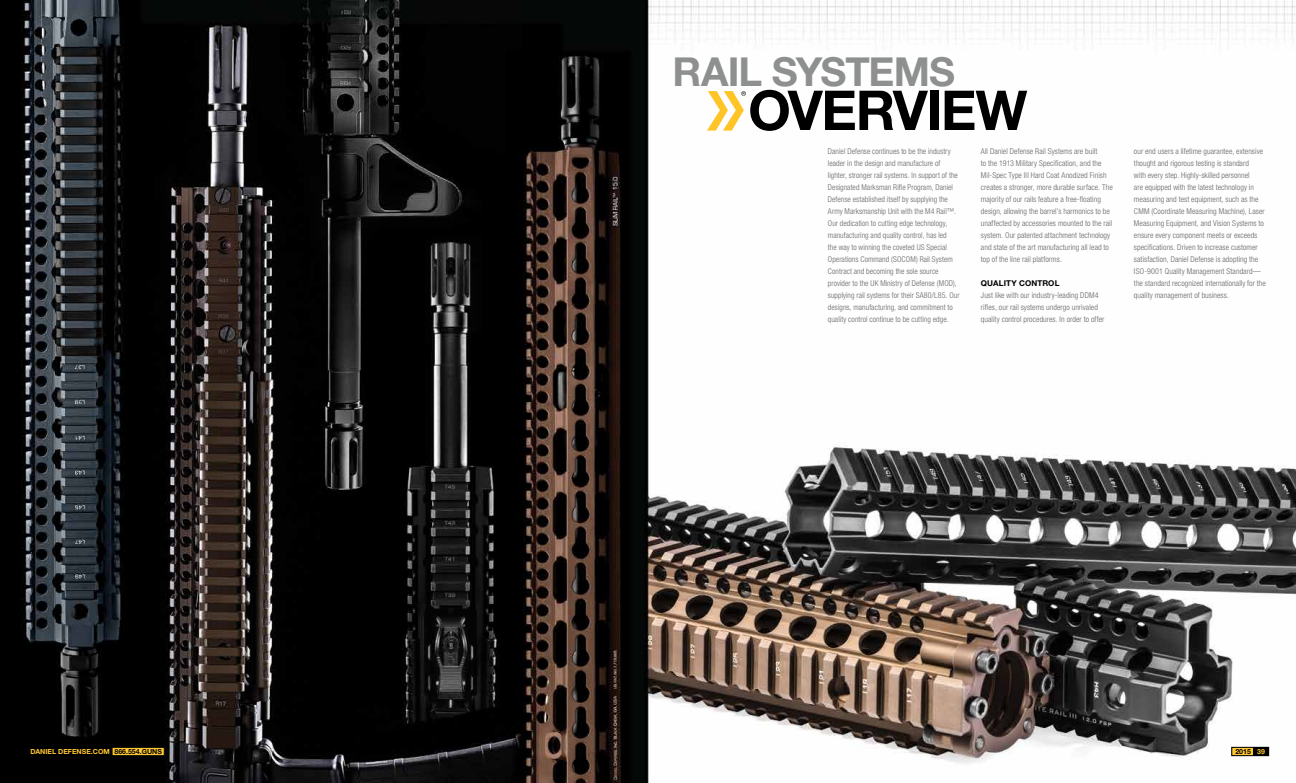
<style>
.page{position:relative;width:1296px;height:783px;background:#fff}
.page>*{position:absolute;margin:0;border:0;box-sizing:border-box;transform-origin:0 0}
.t1{font:700 55px "Helvetica Neue LT Std";letter-spacing:-.025em;color:#000}
.t2{font:700 40px "Helvetica Neue LT Std";letter-spacing:-.025em;color:#8e9090}
.t3{font:300 condensed 8px/12px "Helvetica Neue LT Std";letter-spacing:.01em;color:#636466}
.t4{font:700 8px "Helvetica Neue LT Std";letter-spacing:.015em;color:#000}
.t5{font:700 7px "Helvetica Neue LT Std";color:#ffc832}
.t6{font:700 7px "Helvetica Neue LT Std";color:#000}
.s1{color:#000}
.s2{color:#ffc832}
</style>
<div class="page">
<img style="left:0;top:0;width:1296px;height:783px">
<svg style="left:707px;top:91px;width:39px;height:40px"></svg>
<div style="left:1232px;top:747px;width:23px;height:9px;background:#ffc832"></div>
<div style="left:1231px;top:747px;width:38px;height:9px;border:1px solid #000"></div>
<div style="left:1254px;top:747px;width:15px;height:9px;background:#000"></div>
<div style="left:27px;top:747px;width:137px;height:9px;background:#ffc832"></div>
<div style="left:27px;top:747px;width:138px;height:9px;border:1px solid #000"></div>
<div style="left:27px;top:747px;width:85px;height:9px;background:#000"></div>
<h2 class="t2" style="left:672px;top:47px;width:284px">RAIL SYSTEMS</h2>
<h1 class="t1" style="left:748px;top:76px;width:281px">OVERVIEW</h1>
<p class="t3" style="left:828px;top:145px;width:133px">Daniel Defense continues to be the industry leader in the design and manufacture of lighter, stronger rail systems. In support of the Designated Marksman Rifle Program, Daniel Defense established itself by supplying the Army Marksmanship Unit with the M4 Rail™.<br>Our dedication to cutting edge technology, manufacturing and quality control, has led<br>the way to winning the coveted US Special Operations Command (SOCOM) Rail System Contract and becoming the sole source provider to the UK Ministry of Defense (MOD), supplying rail systems for their SA80/L85. Our designs, manufacturing, and commitment to quality control continue to be cutting edge.</p>
<p class="t3" style="left:981px;top:145px;width:133px">All Daniel Defense Rail Systems are built<br>to the 1913 Military Specification, and the Mil-Spec Type III Hard Coat Anodized Finish creates a stronger, more durable surface. The majority of our rails feature a free-floating design, allowing the barrel’s harmonics to be unaffected by accessories mounted to the rail system. Our patented attachment technology and state of the art manufacturing all lead to top of the line rail platforms.</p>
<p class="t4" style="left:981px;top:278px;width:80px">QUALITY CONTROL</p>
<p class="t3" style="left:981px;top:289px;width:125px">Just like with our industry-leading DDM4 rifles, our rail systems undergo unrivaled quality control procedures. In order to offer</p>
<p class="t3" style="left:1134px;top:145px;width:133px">our end users a lifetime guarantee, extensive thought and rigorous testing is standard<br>with every step. Highly-skilled personnel<br>are equipped with the latest technology in measuring and test equipment, such as the CMM (Coordinate Measuring Machine), Laser Measuring Equipment, and Vision Systems to ensure every component meets or exceeds specifications. Driven to increase customer satisfaction, Daniel Defense is adopting the ISO-9001 Quality Management Standard— the standard recognized internationally for the quality management of business.</p>
<p class="t5" style="left:30px;top:747px;width:133px">DANIEL DEFENSE.COM <span class="s1">866.554.GUNS</span></p>
<p class="t6" style="left:1235px;top:747px;width:31px">2015 <span class="s2">39</span></p>
</div>
